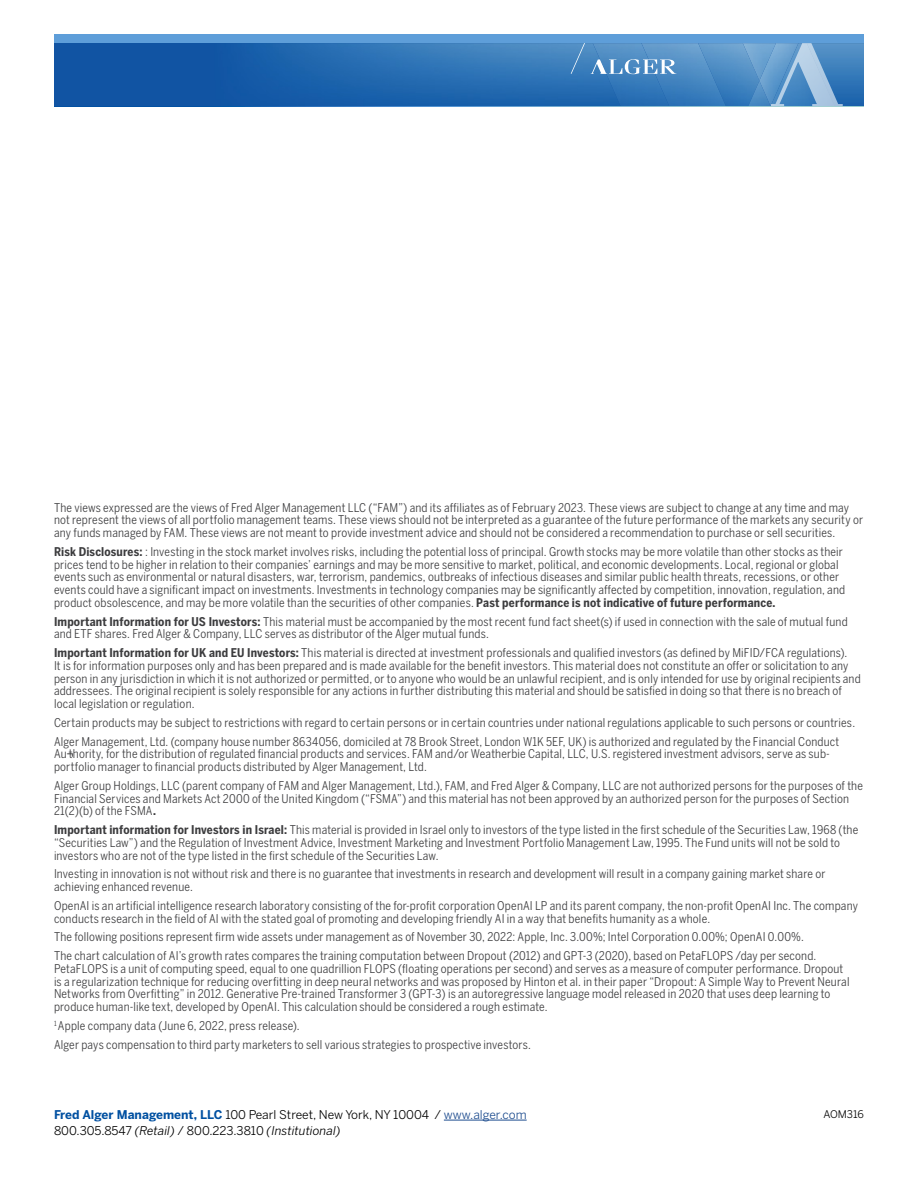
<style>
.page{position:relative;width:918px;height:1188px;background:#fff}
.page>*{position:absolute;margin:0;border:0;box-sizing:border-box;transform-origin:0 0}
.Subhead{font:12px/12.8px "Benton Sans Cond";letter-spacing:.015em;color:#3c3c3e}
.t1{font:12px/15.9px "Benton Sans";color:#000}
.t2{font:10.5px "Benton Sans";color:#000}
.s1{font-weight:700}
.s2{font-weight:700;color:#0050a1}
.s3{color:#1c4b8e}
.s4{font-style:italic}
</style>
<div class="page">
<img style="left:54px;top:43px;width:810px;height:63px">
<img style="left:726px;top:43px;width:17px;height:63px">
<img style="left:593px;top:43px;width:48px;height:63px">
<img style="left:641px;top:43px;width:85px;height:63px">
<img style="left:743px;top:43px;width:28px;height:63px">
<img style="left:748px;top:81px;width:23px;height:25px">
<svg style="left:771px;top:43px;width:72px;height:63px;background:#6da0ce"></svg>
<div style="left:54px;top:34px;width:810px;height:9px;background:#5e9ed9"></div>
<svg style="left:571px;top:43px;width:14px;height:31px"></svg>
<svg style="left:591px;top:59px;width:85px;height:15px"></svg>
<hr style="left:444px;top:1120px;width:83px;height:1px;background:#1c4b8e">
<p class="Subhead" style="left:54px;top:501px;width:811px">The views expressed are the views of Fred Alger Management LLC (“FAM”) and its affiliates as of February 2023. These views are subject to change at any time and may not represent the views of all portfolio management teams. These views should not be interpreted as a guarantee of the future performance of the markets any security or any funds managed by FAM. These views are not meant to provide investment advice and should not be considered a recommendation to purchase or sell securities.</p>
<p class="Subhead" style="left:54px;top:545px;width:793px"><span class="s1">Risk Disclosures:</span> : Investing in the stock market involves risks, including the potential loss of principal. Growth stocks may be more volatile than other stocks as their prices tend to be higher in relation to their companies’ earnings and may be more sensitive to market, political, and economic developments. Local, regional or global events such as environmental or natural disasters, war, terrorism, pandemics, outbreaks of infectious diseases and similar public health threats, recessions, or other events could have a significant impact on investments. Investments in technology companies may be significantly affected by competition, innovation, regulation, and product obsolescence, and may be more volatile than the securities of other companies. <span class="s1">Past performance is not indicative of future performance.</span></p>
<p class="Subhead" style="left:54px;top:615px;width:795px"><span class="s1">Important Information for US Investors:</span> This material must be accompanied by the most recent fund fact sheet(s) if used in connection with the sale of mutual fund and ETF shares. Fred Alger &amp; Company, LLC serves as distributor of the Alger mutual funds.</p>
<p class="Subhead" style="left:54px;top:646px;width:808px"><span class="s1">Important Information for UK and EU Investors:</span> This material is directed at investment professionals and qualified investors (as defined by MiFID/FCA regulations).<br>It is for information purposes only and has been prepared and is made available for the benefit investors. This material does not constitute an offer or solicitation to any person in any jurisdiction in which it is not authorized or permitted, or to anyone who would be an unlawful recipient, and is only intended for use by original recipients and addressees. The original recipient is solely responsible for any actions in further distributing this material and should be satisfied in doing so that there is no breach of local legislation or regulation.</p>
<p class="Subhead" style="left:54px;top:716px;width:803px">Certain products may be subject to restrictions with regard to certain persons or in certain countries under national regulations applicable to such persons or countries.</p>
<p class="Subhead" style="left:54px;top:735px;width:787px">Alger Management, Ltd. (company house number 8634056, domiciled at 78 Brook Street, London W1K 5EF, UK) is authorized and regulated by the Financial Conduct<br>Au¬thority, for the distribution of regulated financial products and services. FAM and/or Weatherbie Capital, LLC, U.S. registered investment advisors, serve as sub&shy;portfolio manager to financial products distributed by Alger Management, Ltd.</p>
<p class="Subhead" style="left:54px;top:779px;width:810px">Alger Group Holdings, LLC (parent company of FAM and Alger Management, Ltd.), FAM, and Fred Alger &amp; Company, LLC are not authorized persons for the purposes of the<br>Financial Services and Markets Act 2000 of the United Kingdom (“FSMA”) and this material has not been approved by an authorized person for the purposes of Section<br>21(2)(b) of the FSMA<span class="s1">.</span></p>
<p class="Subhead" style="left:54px;top:823px;width:806px"><span class="s1">Important information for Investors in Israel:</span> This material is provided in Israel only to investors of the type listed in the first schedule of the Securities Law, 1968 (the “Securities Law”) and the Regulation of Investment Advice, Investment Marketing and Investment Portfolio Management Law, 1995. The Fund units will not be sold to investors who are not of the type listed in the first schedule of the Securities Law.</p>
<p class="Subhead" style="left:54px;top:868px;width:773px">Investing in innovation is not without risk and there is no guarantee that investments in research and development will result in a company gaining market share or achieving enhanced revenue.</p>
<p class="Subhead" style="left:54px;top:899px;width:806px">OpenAI is an artificial intelligence research laboratory consisting of the for-profit corporation OpenAI LP and its parent company, the non-profit OpenAI Inc. The company conducts research in the field of AI with the stated goal of promoting and developing friendly AI in a way that benefits humanity as a whole.</p>
<p class="Subhead" style="left:54px;top:931px;width:752px">The following positions represent firm wide assets under management as of November 30, 2022: Apple, Inc. 3.00%; Intel Corporation 0.00%; OpenAI 0.00%.</p>
<p class="Subhead" style="left:54px;top:949px;width:797px">The chart calculation of AI’s growth rates compares the training computation between Dropout (2012) and GPT-3 (2020), based on PetaFLOPS /day per second.<br>PetaFLOPS is a unit of computing speed, equal to one quadrillion FLOPS (floating operations per second) and serves as a measure of computer performance. Dropout is a regularization technique for reducing overfitting in deep neural networks and was proposed by Hinton et al. in their paper “Dropout: A Simple Way to Prevent Neural Networks from Overfitting” in 2012. Generative Pre-trained Transformer 3 (GPT-3) is an autoregressive language model released in 2020 that uses deep learning to produce human-like text, developed by OpenAI. This calculation should be considered a rough estimate.</p>
<p class="Subhead" style="left:54px;top:1019px;width:247px"><sup>1</sup> Apple company data (June 6, 2022, press release).</p>
<p class="Subhead" style="left:54px;top:1038px;width:478px">Alger pays compensation to third party marketers to sell various strategies to prospective investors.</p>
<p class="t1" style="left:54px;top:1106px;width:474px"><span class="s2">Fred Alger Management, LLC</span> 100 Pearl Street, New York, NY 10004 / <span class="s3">www.alger.com<br></span>800.305.8547 <span class="s4">(Retail)</span> / 800.223.3810 <span class="s4">(Institutional)</span></p>
<p class="t2" style="left:823px;top:1108px;width:42px">AOM316</p>
</div>
